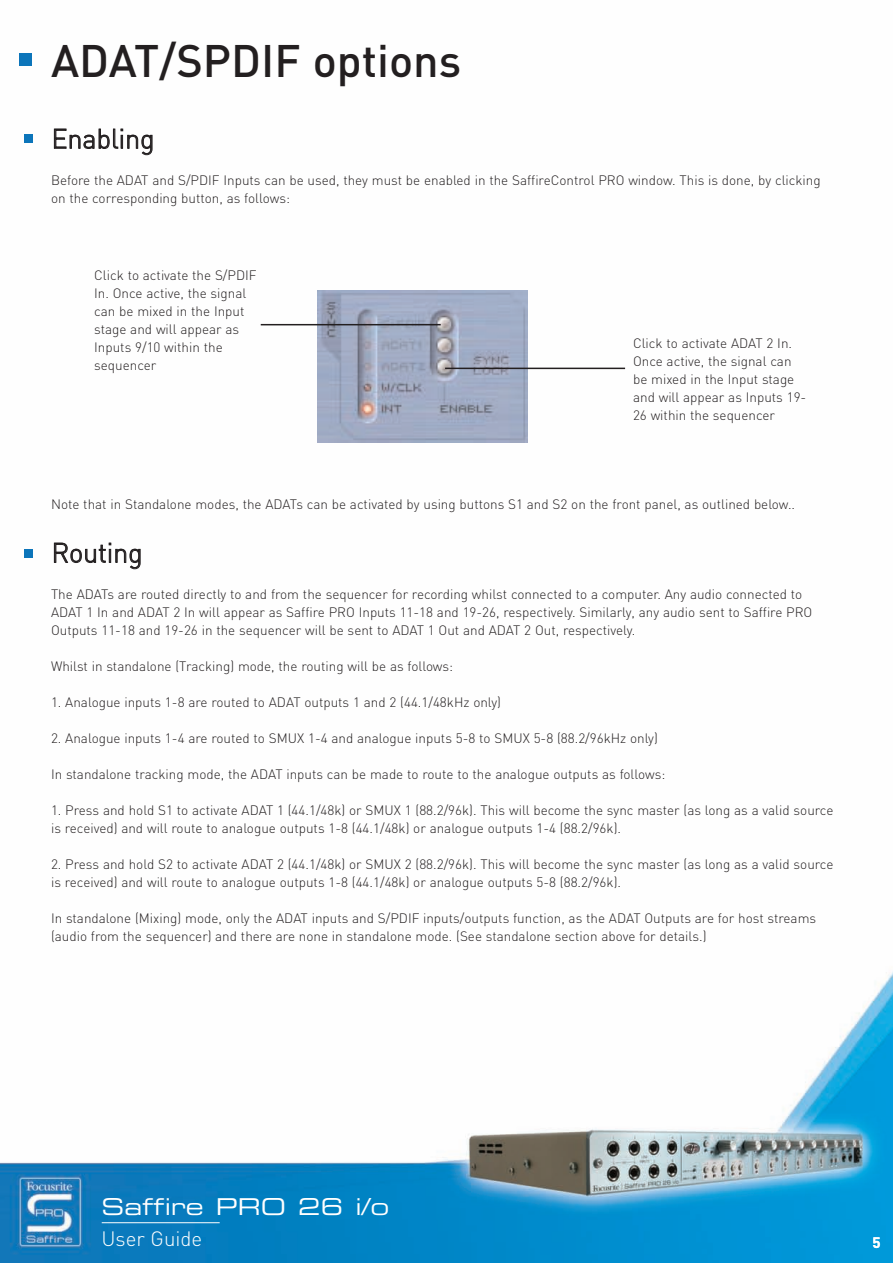
<style>
.page{position:relative;width:893px;height:1263px;background:#fff}
.page>*{position:absolute;margin:0;border:0;box-sizing:border-box;transform-origin:0 0}
.t1{font:500 45px "DIN";color:#231f20}
.t2{font:300 27px "DIN";letter-spacing:-.005em;color:#231f20}
.t3{font:23.25px "Eurostile Extended Two";color:#fff}
.t4{font:300 20.55px "DIN";color:#fff}
.t5{font:700 15px "DIN";color:#fff}
.t6{font:300 13.5px/18px "DIN";color:#231f20}
</style>
<div class="page">
<img style="left:0;top:134px;width:893px;height:1129px">
<hr style="left:102px;top:1222px;width:118px;height:1px;background:#fff">
<div style="left:19px;top:53px;width:13px;height:13px;background:#0c75ba"></div>
<div style="left:24px;top:134px;width:8px;height:9px;background:#0c75ba"></div>
<div style="left:24px;top:549px;width:8px;height:8px;background:#0c75ba"></div>
<img style="left:317px;top:291px;width:210px;height:151px">
<hr style="left:261px;top:324px;width:180px;height:1px;background:#231f20">
<hr style="left:445px;top:368px;width:180px;height:1px;background:#231f20">
<h1 class="t1" style="left:51px;top:45px;width:412px">ADAT/SPDIF options</h1>
<h2 class="t2" style="left:51px;top:129px;width:105px">Enabling</h2>
<p class="t6" style="left:51px;top:172px;width:771px">Before the ADAT and S/PDIF Inputs can be used, they must be enabled in the SaffireControl PRO window. This is done, by clicking on the corresponding button, as follows:</p>
<p class="t6" style="left:94px;top:268px;width:164px">Click to activate the S/PDIF<br>In. Once active, the signal can be mixed in the Input stage and will appear as<br>Inputs 9/10 within the sequencer</p>
<p class="t6" style="left:633px;top:335px;width:175px">Click to activate ADAT 2 In.<br>Once active, the signal can be mixed in the Input stage and will appear as Inputs 19-<br>26 within the sequencer</p>
<p class="t6" style="left:51px;top:496px;width:746px">Note that in Standalone modes, the ADATs can be activated by using buttons S1 and S2 on the front panel, as outlined below..</p>
<h2 class="t2" style="left:51px;top:543px;width:93px">Routing</h2>
<p class="t6" style="left:51px;top:586px;width:763px">The ADATs are routed directly to and from the sequencer for recording whilst connected to a computer. Any audio connected to<br>ADAT 1 In and ADAT 2 In will appear as Saffire PRO Inputs 11-18 and 19-26, respectively. Similarly, any audio sent to Saffire PRO<br>Outputs 11-18 and 19-26 in the sequencer will be sent to ADAT 1 Out and ADAT 2 Out, respectively.</p>
<p class="t6" style="left:51px;top:658px;width:404px">Whilst in standalone (Tracking) mode, the routing will be as follows:</p>
<p class="t6" style="left:51px;top:694px;width:451px">1. Analogue inputs 1-8 are routed to ADAT outputs 1 and 2 (44.1/48kHz only)</p>
<p class="t6" style="left:51px;top:730px;width:608px">2. Analogue inputs 1-4 are routed to SMUX 1-4 and analogue inputs 5-8 to SMUX 5-8 (88.2/96kHz only)</p>
<p class="t6" style="left:51px;top:766px;width:616px">In standalone tracking mode, the ADAT inputs can be made to route to the analogue outputs as follows:</p>
<p class="t6" style="left:51px;top:802px;width:784px">1. Press and hold S1 to activate ADAT 1 (44.1/48k) or SMUX 1 (88.2/96k). This will become the sync master (as long as a valid source is received) and will route to analogue outputs 1-8 (44.1/48k) or analogue outputs 1-4 (88.2/96k).</p>
<p class="t6" style="left:51px;top:856px;width:784px">2. Press and hold S2 to activate ADAT 2 (44.1/48k) or SMUX 2 (88.2/96k). This will become the sync master (as long as a valid source is received) and will route to analogue outputs 1-8 (44.1/48k) or analogue outputs 5-8 (88.2/96k).</p>
<p class="t6" style="left:51px;top:910px;width:767px">In standalone (Mixing) mode, only the ADAT inputs and S/PDIF inputs/outputs function, as the ADAT Outputs are for host streams (audio from the sequencer) and there are none in standalone mode. (See standalone section above for details.)</p>
<h3 class="t3" style="left:101px;top:1198px;width:289px">Saffire PRO 26 i/o</h3>
<h3 class="t4" style="left:101px;top:1232px;width:102px">User Guide</h3>
<p class="t5" style="left:872px;top:1238px;width:10px">5</p>
</div>
